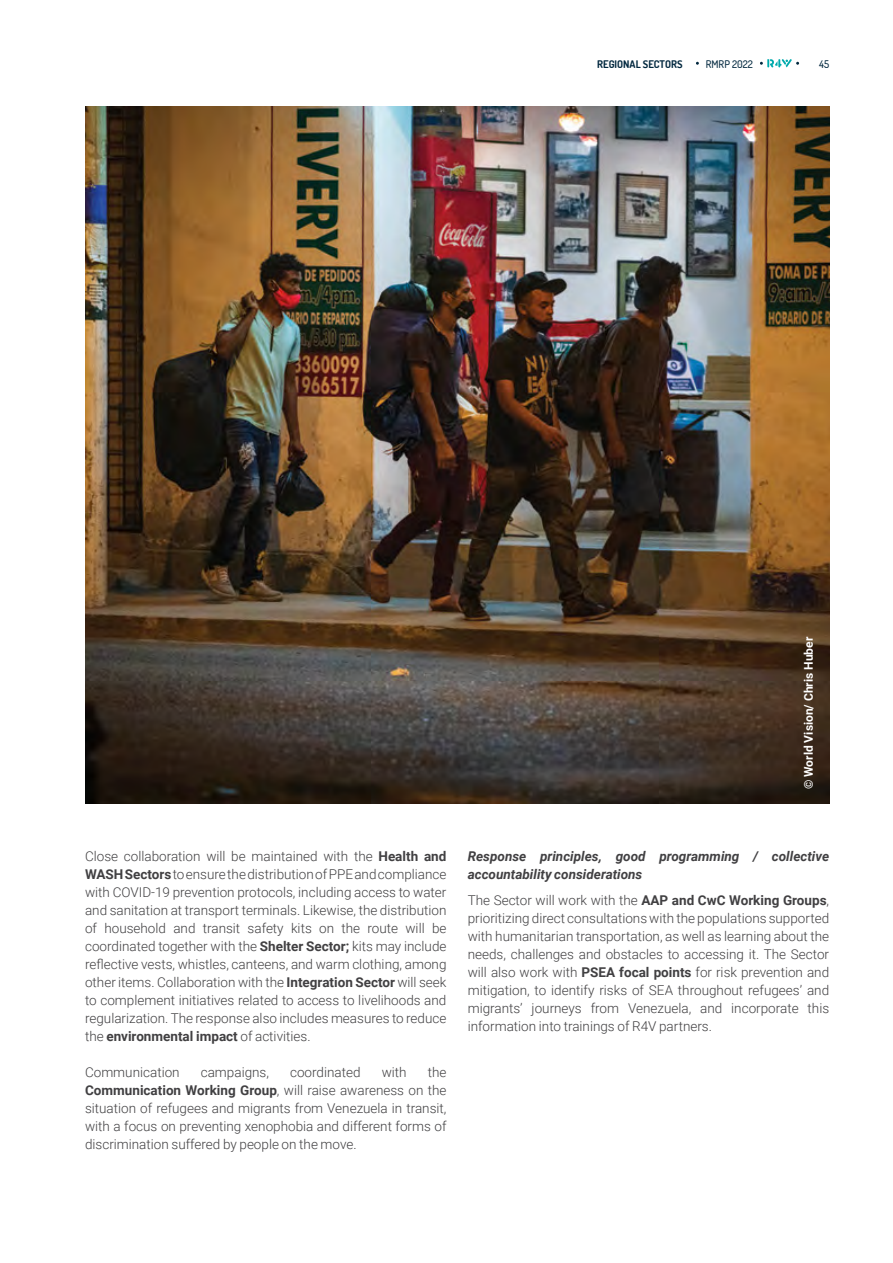
<style>
.page{position:relative;width:893px;height:1263px;background:#fff}
.page>*{position:absolute;margin:0;border:0;box-sizing:border-box;transform-origin:0 0}
.t1{font:300 13.5px/18px "Roboto";color:#414042;text-align:justify}
.t2{font:italic 700 13.5px/18px "Roboto";color:#414042}
.t3{font:700 12px "Roboto";color:#fff}
.t4{font:700 10.5px "Dosis";color:#02283f}
.t5{font:500 10.5px "Dosis";color:#02283f}
.s1{font-weight:700}
</style>
<div class="page">
<img style="left:85px;top:106px;width:744px;height:698px">
<svg style="left:760px;top:59px;width:39px;height:8px"></svg>
<p class="t4" style="left:597px;top:57px;width:87px">REGIONAL SECTORS</p>
<p class="t5" style="left:706px;top:57px;width:49px">RMRP 2022</p>
<p class="t5" style="left:819px;top:57px;width:11px">45</p>
<p class="t3" style="left:800px;top:789px;width:154px;rotate:-90deg">© World Vision/ Chris Huber</p>
<p class="t1" style="left:85px;top:846px;width:363px">Close collaboration will be maintained with the <span class="s1">Health and WASH Sectors</span> to ensure the distribution of PPE and compliance with COVID-19 prevention protocols, including access to water and sanitation at transport terminals. Likewise, the distribution of household and transit safety kits on the route will be coordinated together with the <span class="s1">Shelter Sector;</span> kits may include reflective vests, whistles, canteens, and warm clothing, among other items. Collaboration with the <span class="s1">Integration Sector</span> will seek to complement initiatives related to access to livelihoods and regularization. The response also includes measures to reduce the <span class="s1">environmental impact</span> of activities.</p>
<p class="t1" style="left:85px;top:1062px;width:96px">Communication</p>
<p class="t1" style="left:201px;top:1062px;width:70px">campaigns,</p>
<p class="t1" style="left:290px;top:1062px;width:72px">coordinated</p>
<p class="t1" style="left:382px;top:1062px;width:26px">with</p>
<p class="t1" style="left:85px;top:1062px;width:363px;text-indent:343px">the <span class="s1">Communication Working Group</span>, will raise awareness on the situation of refugees and migrants from Venezuela in transit, with a focus on preventing xenophobia and different forms of discrimination suffered by people on the move.</p>
<p class="t2" style="left:468px;top:846px;width:363px">Response principles, good programming / collective accountability considerations</p>
<p class="t1" style="left:468px;top:891px;width:363px">The Sector will work with the <span class="s1">AAP and CwC Working Groups</span>, prioritizing direct consultations with the populations supported with humanitarian transportation, as well as learning about the needs, challenges and obstacles to accessing it. The Sector will also work with <span class="s1">PSEA focal points</span> for risk prevention and mitigation, to identify risks of SEA throughout refugees’ and migrants’ journeys from Venezuela, and incorporate this information into trainings of R4V partners.</p>
</div>
